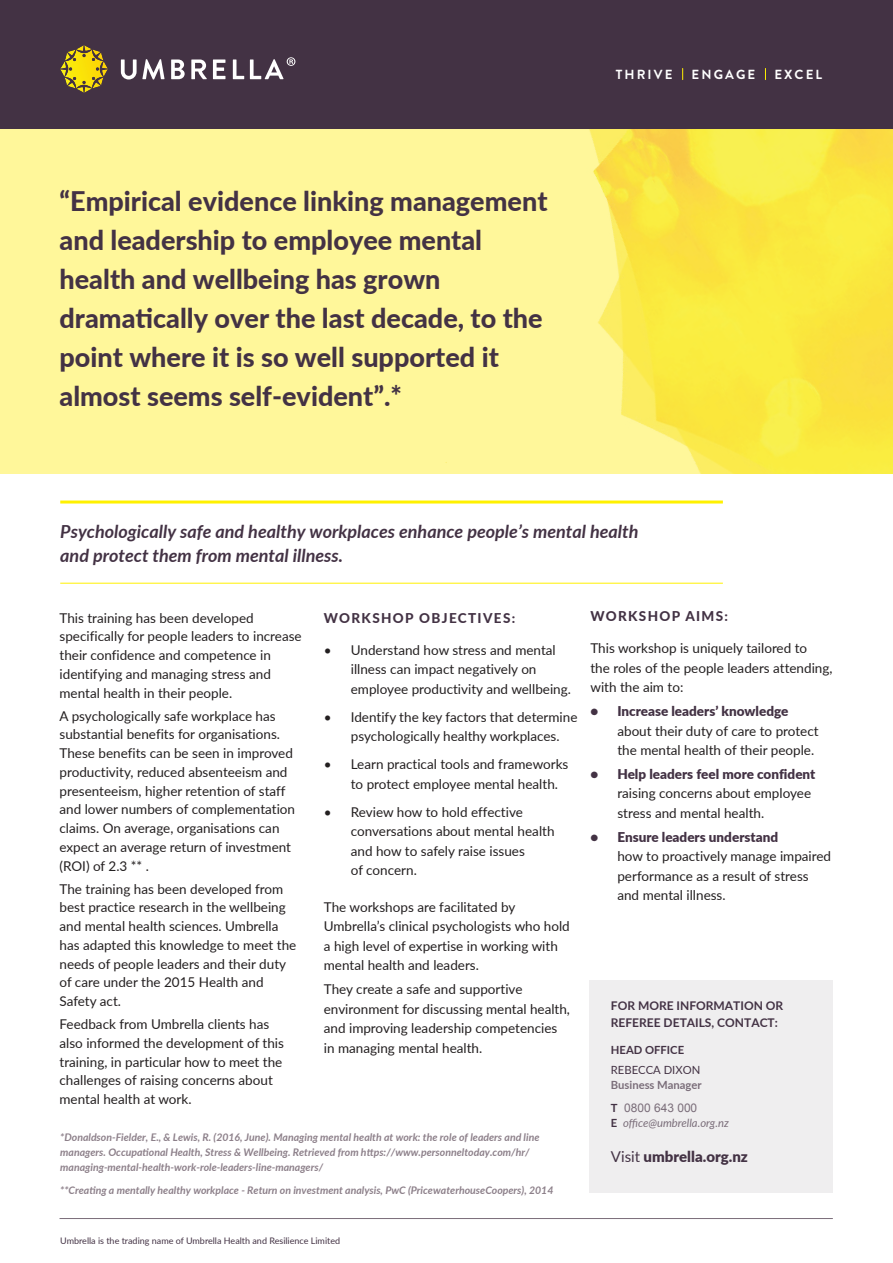
<style>
.page{position:relative;width:893px;height:1263px;background:#fff}
.page>*{position:absolute;margin:0;border:0;box-sizing:border-box;transform-origin:0 0}
.t1{font:800 27px/39px "Lato";color:#433244}
.t2{font:italic 700 18px/24px "Lato";color:#433244}
.t3{font:900 15px "Lato";color:#433244}
.t4{font:13.5px/18.8px "Lato";color:#231f20}
.t5{font:900 13.5px "Lato";color:#433244}
.t6{font:800 13.5px "Lato";letter-spacing:.1em;color:#433244}
.t7{font:700 13.2px "Brandon Grotesque";letter-spacing:.16em;color:#fff}
.t8{font:700 12px/16.5px "Lato";color:#433244}
.t9{font:12px "Arial";color:#7a6d79}
.t10{font:italic 11.25px "Lato";color:#7a6d79}
.t11{font:700 11.25px "Lato";color:#7a6d79}
.t12{font:11.25px "Lato";color:#433244}
.t13{font:700 11.25px "Lato";color:#433244}
.t14{font:italic 700 10.5px/15px "Lato";color:#8c7f89}
.t15{font:9px "Lato";color:#433244}
.s1{font-family:"Lato";font-weight:700;font-size:11.25px;color:#433244}
.s2{font-weight:700;font-style:normal;color:#433244}
.s3{font-weight:400}
</style>
<div class="page">
<div style="left:0;top:13px;width:893px;height:475px;background:#fff79a"></div>
<img style="left:589px;top:129px;width:304px;height:345px">
<div style="left:0;top:474px;width:893px;height:789px;background:#fff"></div>
<div style="left:0;top:0;width:893px;height:129px;background:#433244"></div>
<svg style="left:60px;top:45px;width:48px;height:48px"></svg>
<svg style="left:121px;top:59px;width:44px;height:20px"></svg>
<svg style="left:171px;top:59px;width:14px;height:20px"></svg>
<svg style="left:191px;top:59px;width:16px;height:20px"></svg>
<svg style="left:213px;top:59px;width:12px;height:20px"></svg>
<svg style="left:233px;top:59px;width:11px;height:20px"></svg>
<svg style="left:250px;top:57px;width:45px;height:22px"></svg>
<hr style="left:60px;top:500px;width:663px;height:3px;background:#fff101">
<hr style="left:60px;top:583px;width:663px;height:1px;background:#fff101">
<hr style="left:60px;top:1218px;width:773px;height:1px;background:#7a6d79">
<div style="left:589px;top:980px;width:244px;height:212px;background:#efeeef"></div>
<svg style="left:682px;top:68px;width:1px;height:12px"></svg>
<svg style="left:765px;top:68px;width:1px;height:12px"></svg>
<h1 class="t1" style="left:60px;top:181px;width:489px">“Empirical evidence linking management and leadership to employee mental health and wellbeing has grown dramatically over the last decade, to the point where it is so well supported it almost seems self-evident”.*</h1>
<p class="t7" style="left:616px;top:67px;width:58px">THRIVE</p>
<p class="t7" style="left:691px;top:67px;width:65px">ENGAGE</p>
<p class="t7" style="left:774px;top:67px;width:49px">EXCEL</p>
<h2 class="t2" style="left:60px;top:520px;width:580px">Psychologically safe and healthy workplaces enhance people’s mental health and protect them from mental illness.</h2>
<p class="t4" style="left:60px;top:609px;width:244px">This training has been developed specifically for people leaders to increase their confidence and competence in identifying and managing stress and mental health in their people.</p>
<p class="t4" style="left:60px;top:707px;width:237px">A psychologically safe workplace has substantial benefits for organisations.<br>These benefits can be seen in improved productivity, reduced absenteeism and presenteeism, higher retention of staff and lower numbers of complementation claims. On average, organisations can expect an average return of investment (ROI) of 2.3 ** .</p>
<p class="t4" style="left:60px;top:880px;width:238px">The training has been developed from best practice research in the wellbeing and mental health sciences. Umbrella has adapted this knowledge to meet the needs of people leaders and their duty of care under the 2015 Health and Safety act.</p>
<p class="t4" style="left:60px;top:1016px;width:226px">Feedback from Umbrella clients has also informed the development of this training, in particular how to meet the challenges of raising concerns about mental health at work.</p>
<p class="t6" style="left:324px;top:613px;width:193px">WORKSHOP OBJECTIVES:</p>
<p class="t4" style="left:351px;top:641px;width:222px;line-height:19.5px;text-indent:-27px">• Understand how stress and mental illness can impact negatively on employee productivity and wellbeing.</p>
<p class="t4" style="left:351px;top:708px;width:228px;line-height:19.5px;text-indent:-27px">• Identify the key factors that determine psychologically healthy workplaces.</p>
<p class="t4" style="left:351px;top:756px;width:219px;line-height:19.5px;text-indent:-27px">• Learn practical tools and frameworks to protect employee mental health.</p>
<p class="t4" style="left:351px;top:803px;width:205px;line-height:19.5px;text-indent:-27px">• Review how to hold effective conversations about mental health and how to safely raise issues<br>of concern.</p>
<p class="t4" style="left:324px;top:898px;width:247px;line-height:19.5px">The workshops are facilitated by Umbrella’s clinical psychologists who hold a high level of expertise in working with mental health and leaders.</p>
<p class="t4" style="left:324px;top:980px;width:248px;line-height:19.5px">They create a safe and supportive environment for discussing mental health, and improving leadership competencies in managing mental health.</p>
<p class="t14" style="left:60px;top:1130px;width:481px">*Donaldson-Fielder, E., &amp; Lewis, R. (2016, June). Managing mental health at work: the role of leaders and line managers. Occupational Health, Stress &amp; Wellbeing. Retrieved from https://www.personneltoday.com/hr/ managing-mental-health-work-role-leaders-line-managers/</p>
<p class="t14" style="left:60px;top:1182px;width:495px">**Creating a mentally healthy workplace - Return on investment analysis, PwC (PricewaterhouseCoopers), 2014</p>
<p class="t6" style="left:590px;top:611px;width:139px">WORKSHOP AIMS:</p>
<p class="t4" style="left:590px;top:639px;width:244px;line-height:19.5px">This workshop is uniquely tailored to<br>the roles of the people leaders attending, with the aim to:</p>
<p class="t5" style="left:590px;top:706px;width:200px">• Increase leaders’ knowledge</p>
<p class="t4" style="left:617px;top:722px;width:203px;line-height:19.5px">about their duty of care to protect the mental health of their people.</p>
<p class="t5" style="left:590px;top:769px;width:226px">• Help leaders feel more confident</p>
<p class="t4" style="left:617px;top:784px;width:195px;line-height:19.5px">raising concerns about employee stress and mental health.</p>
<p class="t5" style="left:590px;top:831px;width:189px">• Ensure leaders understand</p>
<p class="t4" style="left:617px;top:847px;width:215px;line-height:19.5px">how to proactively manage impaired performance as a result of stress and mental illness.</p>
<p class="t8" style="left:611px;top:998px;width:174px">FOR MORE INFORMATION OR<br>REFEREE DETAILS, CONTACT:</p>
<p class="t13" style="left:611px;top:1046px;width:75px">HEAD OFFICE</p>
<p class="t12" style="left:611px;top:1065px;width:91px">REBECCA DIXON</p>
<p class="t11" style="left:611px;top:1080px;width:92px">Business Manager</p>
<p class="t9" style="left:611px;top:1101px;width:88px"><span class="s1">T</span> 0800 643 000</p>
<p class="t10" style="left:611px;top:1115px;width:119px"><span class="s2">E</span> office@umbrella.org.nz</p>
<p class="t3" style="left:611px;top:1151px;width:139px"><span class="s3">Visit</span> umbrella.org.nz</p>
<p class="t15" style="left:60px;top:1236px;width:281px">Umbrella is the trading name of Umbrella Health and Resilience Limited</p>
</div>
